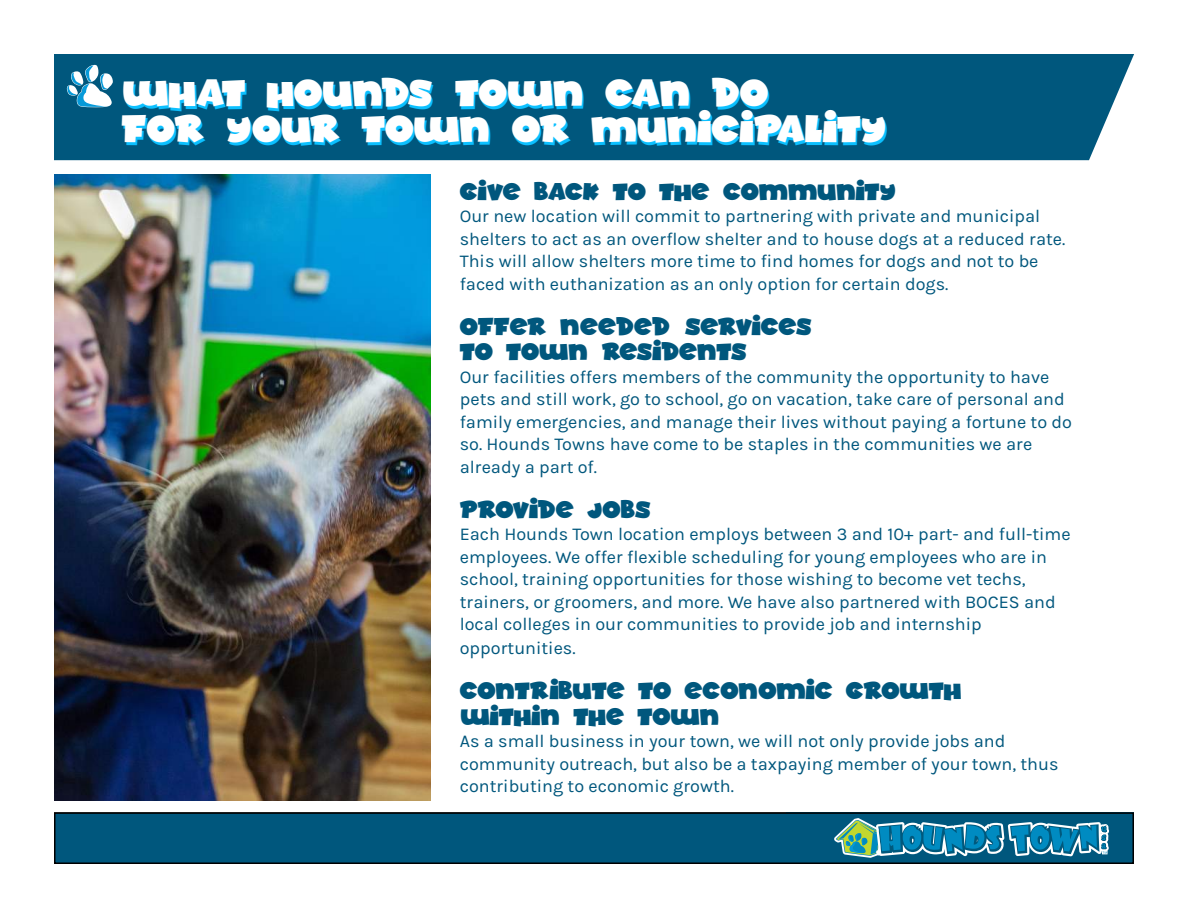
<style>
.page{position:relative;width:1188px;height:918px;background:#fff}
.page>*{position:absolute;margin:0;border:0;box-sizing:border-box;transform-origin:0 0}
.t1{font:33px "Adorable";color:#fff}
.t2{font:33px "Adorable";letter-spacing:-.03em;color:#fff}
.t3{font:21px "Adorable";color:#00577d}
.t4{font:18px/22.5px "Karla";color:#00577d}
</style>
<div class="page">
<div style="left:54px;top:812px;width:1080px;height:52px;background:#00577d;border:2px solid #000"></div>
<div style="left:54px;top:54px;width:1080px;height:106px;background:#00577d"></div>
<svg style="left:67px;top:64px;width:46px;height:43px"></svg>
<svg style="left:834px;top:818px;width:275px;height:40px"></svg>
<img style="left:54px;top:174px;width:376px;height:627px">
<p class="t1" style="left:122px;top:74px;width:425px">WHAT HOUNDS TOWN</p>
<p class="t1" style="left:605px;top:74px;width:165px">CAN DO</p>
<p class="t2" style="left:122px;top:110px;width:331px">FOR YOUR TOWN</p>
<p class="t1" style="left:512px;top:110px;width:376px">OR MUNICIPALITY</p>
<p class="t3" style="left:460px;top:180px;width:438px">GIVE BACK TO THE COMMUNITY</p>
<p class="t4" style="left:460px;top:206px;width:582px">Our new location will commit to partnering with private and municipal</p>
<p class="t4" style="left:460px;top:228px;width:607px">shelters to act as an overflow shelter and to house dogs at a reduced rate.<br>This will allow shelters more time to find homes for dogs and not to be faced with euthanization as an only option for certain dogs.</p>
<p class="t3" style="left:460px;top:315px;width:70px">OFFER</p>
<p class="t3" style="left:560px;top:315px;width:20px">NEEDED</p>
<p class="t3" style="left:685px;top:315px;width:129px">SERVICES</p>
<p class="t3" style="left:460px;top:340px;width:105px">TO TOWN</p>
<p class="t3" style="left:602px;top:340px;width:80px">RESIDEN</p>
<p class="t3" style="left:716px;top:340px;width:33px">TS</p>
<p class="t4" style="left:460px;top:366px;width:607px">Our facilities offers members of the community the opportunity to have pets and still work, go to school, go on vacation, take care of personal and</p>
<p class="t4" style="left:460px;top:411px;width:614px">family emergencies, and manage their lives without paying a fortune to do so. Hounds Towns have come to be staples in the communities we are</p>
<p class="t4" style="left:460px;top:456px;width:139px">already a part of.</p>
<p class="t3" style="left:460px;top:498px;width:97px">PROVIDE</p>
<p class="t3" style="left:587px;top:498px;width:66px">JOBS</p>
<p class="t4" style="left:460px;top:524px;width:612px">Each Hounds Town location employs between 3 and 10+ part- and full-time employees. We offer flexible scheduling for young employees who are in school, training opportunities for those wishing to become vet techs,</p>
<p class="t4" style="left:460px;top:591px;width:598px">trainers, or groomers, and more. We have also partnered with BOCES and local colleges in our communities to provide job and internship</p>
<p class="t4" style="left:460px;top:638px;width:117px">opportunities.</p>
<p class="t3" style="left:460px;top:679px;width:503px">CONTRIBUTE TO ECONOMIC GROWTH</p>
<p class="t3" style="left:460px;top:705px;width:236px">WITHIN THE TOWN</p>
<p class="t4" style="left:460px;top:731px;width:547px">As a small business in your town, we will not only provide jobs and</p>
<p class="t4" style="left:460px;top:753px;width:600px">community outreach, but also be a taxpaying member of your town, thus contributing to economic growth.</p>
</div>
